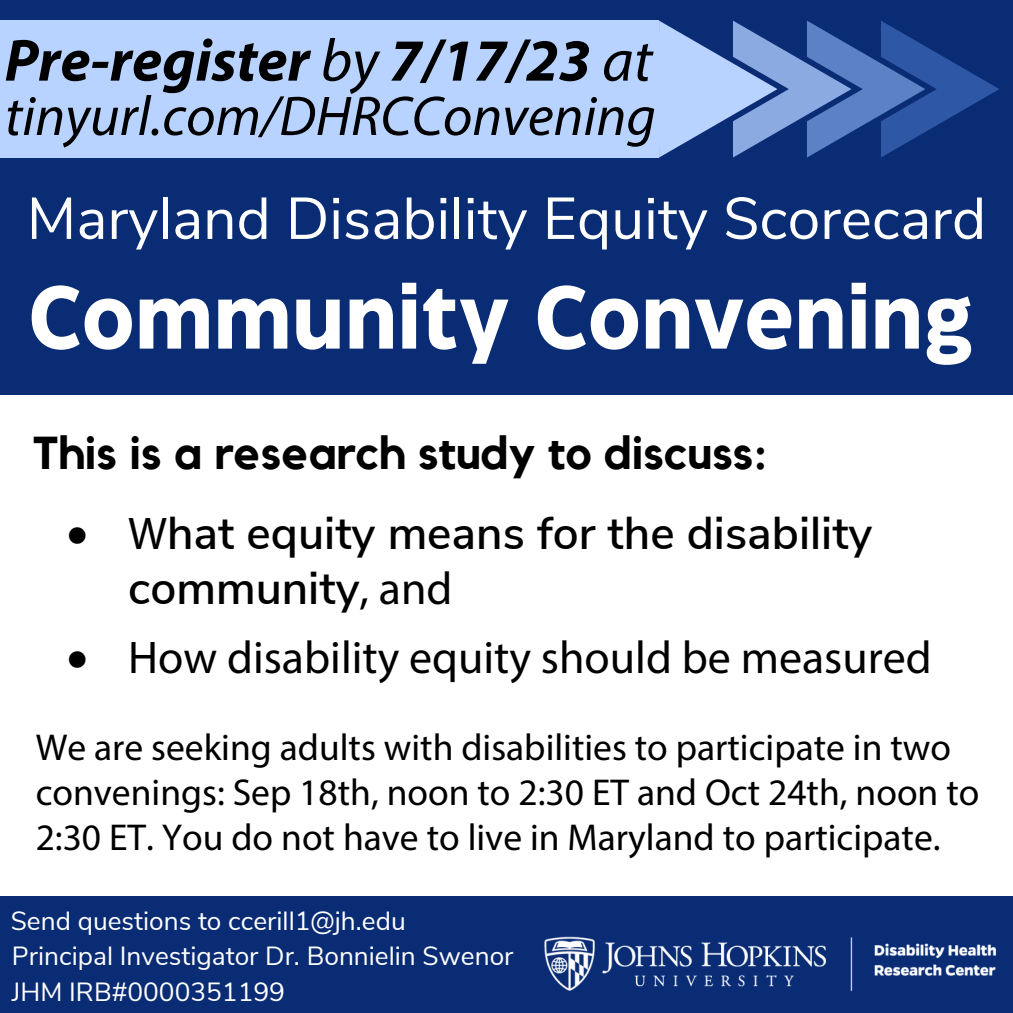
<style>
.page{position:relative;width:1013px;height:1013px;background:#fff}
.page>*{position:absolute;margin:0;border:0;box-sizing:border-box;transform-origin:0 0}
.t1{font:700 88.75px "Eastman Grotesque";color:#fff}
.t2{font:italic 700 60px "Myriad Pro";color:#000}
.t3{font:58.75px "Nunito Sans";color:#fff}
.t4{font:italic 56.25px "Myriad Pro";color:#000}
.t5{font:600 46px/55.1px "Nunito Sans";color:#000}
.t6{font:46px "Myriad Pro";color:#000}
.t7{font:700 46px "Kollektif";color:#000}
.t8{font:37.5px/45px "Myriad Pro";color:#000}
.t9{font:26.25px/35.4px "Nunito Sans";color:#fff}
.s1{font-weight:400}
.s2{font-family:"Myriad Pro";font-weight:400}
</style>
<div class="page">
<div style="left:0;top:0;width:1012px;height:1012px;background:#092c74"></div>
<div style="left:0;top:395px;width:1012px;height:501px;background:#fff"></div>
<div style="left:0;top:20px;width:659px;height:137px;background:#b8d3ff"></div>
<svg style="left:659px;top:21px;width:340px;height:136px"></svg>
<img style="left:544px;top:936px;width:309px;height:56px">
<img style="left:874px;top:943px;width:122px;height:33px">
<div style="left:656px;top:31px;width:18px;height:116px;background:#b8d3ff"></div>
<h2 class="t2" style="left:5px;top:21px;width:649px">Pre-register <span class="s1">by</span> 7/17/23 <span class="s1">at</span></h2>
<h3 class="t4" style="left:5px;top:81px;width:652px">tinyurl.com/DHRCConvening</h3>
<h3 class="t3" style="left:27px;top:179px;width:960px">Maryland Disability Equity Scorecard</h3>
<h1 class="t1" style="left:28px;top:283px;width:946px">Community Convening</h1>
<p class="t7" style="left:33px;top:431px;width:736px">This is a research study to discuss:</p>
<p class="t5" style="left:128px;top:506px;width:745px;text-indent:-61px">• <span class="s2">W</span>hat equity means for the disability community<span class="s2">, and</span></p>
<p class="t6" style="left:67px;top:629px;width:866px">• How disability equity should be measured</p>
<p class="t8" style="left:36px;top:724px;width:945px">We are seeking adults with disabilities to participate in two convenings: Sep 18th, noon to 2:30 ET and Oct 24th, noon to<br>2:30 ET. You do not have to live in Maryland to participate.</p>
<p class="t9" style="left:11px;top:903px;width:504px">Send questions to ccerill1@jh.edu<br>Principal Investigator Dr. Bonnielin Swenor<br>JHM IRB#0000351199</p>
</div>
